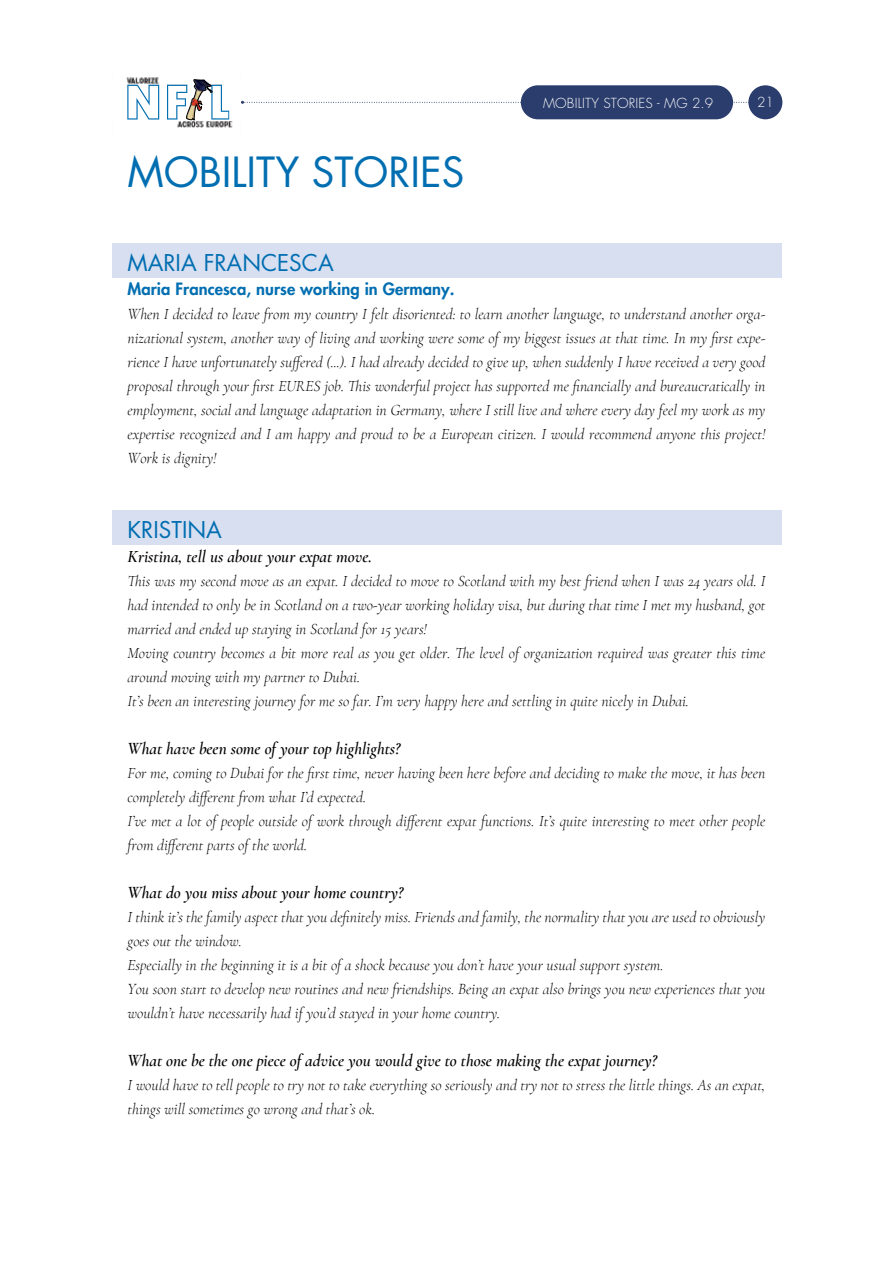
<style>
.page{position:relative;width:893px;height:1263px;background:#fff}
.page>*{position:absolute;margin:0;border:0;box-sizing:border-box;transform-origin:0 0}
.t1{font:40.5px "Futura Std";color:#006eb1}
.t2{font:22.5px "Futura Std";color:#006eb1}
.t3{font:italic 600 17.1px "Cormorant Garamond";color:#000}
.t4{font:800 16.5px "Futura Std";letter-spacing:.005em;color:#006eb1}
.t5{font:italic 300 15.6px/24px "Cormorant Garamond";color:#000}
.t6{font:300 13.5px "Futura Std";letter-spacing:.01em;color:#fff}
</style>
<div class="page">
<img style="left:177px;top:121px;width:56px;height:7px">
<img style="left:126px;top:77px;width:33px;height:7px">
<svg style="left:127px;top:85px;width:32px;height:35px"></svg>
<svg style="left:167px;top:79px;width:62px;height:42px"></svg>
<svg style="left:241px;top:101px;width:506px;height:3px"></svg>
<div style="left:748px;top:85px;width:34px;height:34px;background:#2b3d6c;border-radius:50%"></div>
<div style="left:112px;top:243px;width:670px;height:34px;background:#d7dff1"></div>
<div style="left:112px;top:510px;width:670px;height:34px;background:#d7dff1"></div>
<div style="left:521px;top:85px;width:212px;height:34px;background:#2b3d6c;border-radius:17px"></div>
<h1 class="t1" style="left:128px;top:146px;width:338px">MOBILITY STORIES</h1>
<p class="t6" style="left:543px;top:94px;width:172px">MOBILITY STORIES - MG 2.9</p>
<p class="t6" style="left:757px;top:94px;width:18px">21</p>
<h2 class="t2" style="left:128px;top:248px;width:208px">MARIA FRANCESCA</h2>
<p class="t4" style="left:128px;top:278px;width:329px">Maria Francesca, nurse working in Germany.</p>
<p class="t5" style="left:128px;top:302px;width:639px;text-align:justify">When I decided to leave from my country I felt disoriented: to learn another language, to understand another orga&shy;nizational system, another way of living and working were some of my biggest issues at that time. In my first expe&shy;rience I have unfortunately suffered (...). I had already decided to give up, when suddenly I have received a very good proposal through your first EURES job. This wonderful project has supported me financially and bureaucratically in employment, social and language adaptation in Germany, where I still live and where every day feel my work as my expertise recognized and I am happy and proud to be a European citizen. I would recommend anyone this project!<br>Work is dignity!</p>
<h2 class="t2" style="left:128px;top:515px;width:96px">KRISTINA</h2>
<p class="t3" style="left:128px;top:546px;width:246px">Kristina, tell us about your expat move.</p>
<p class="t5" style="left:128px;top:569px;width:639px">This was my second move as an expat. I decided to move to Scotland with my best friend when I was 24 years old. I had intended to only be in Scotland on a two-year working holiday visa, but during that time I met my husband, got married and ended up staying in Scotland for 15 years!<br>Moving country becomes a bit more real as you get older. The level of organization required was greater this time around moving with my partner to Dubai.<br>It’s been an interesting journey for me so far. I’m very happy here and settling in quite nicely in Dubai.</p>
<p class="t3" style="left:128px;top:738px;width:274px">What have been some of your top highlights?</p>
<p class="t5" style="left:128px;top:761px;width:639px">For me, coming to Dubai for the first time, never having been here before and deciding to make the move, it has been completely different from what I’d expected.<br>I’ve met a lot of people outside of work through different expat functions. It’s quite interesting to meet other people from different parts of the world.</p>
<p class="t3" style="left:128px;top:882px;width:277px">What do you miss about your home country?</p>
<p class="t5" style="left:128px;top:905px;width:639px">I think it’s the family aspect that you definitely miss. Friends and family, the normality that you are used to obviously goes out the window.<br>Especially in the beginning it is a bit of a shock because you don’t have your usual support system.<br>You soon start to develop new routines and new friendships. Being an expat also brings you new experiences that you wouldn’t have necessarily had if you’d stayed in your home country.</p>
<p class="t3" style="left:128px;top:1050px;width:531px">What one be the one piece of advice you would give to those making the expat journey?</p>
<p class="t5" style="left:128px;top:1073px;width:639px">I would have to tell people to try not to take everything so seriously and try not to stress the little things. As an expat, things will sometimes go wrong and that’s ok.</p>
</div>
